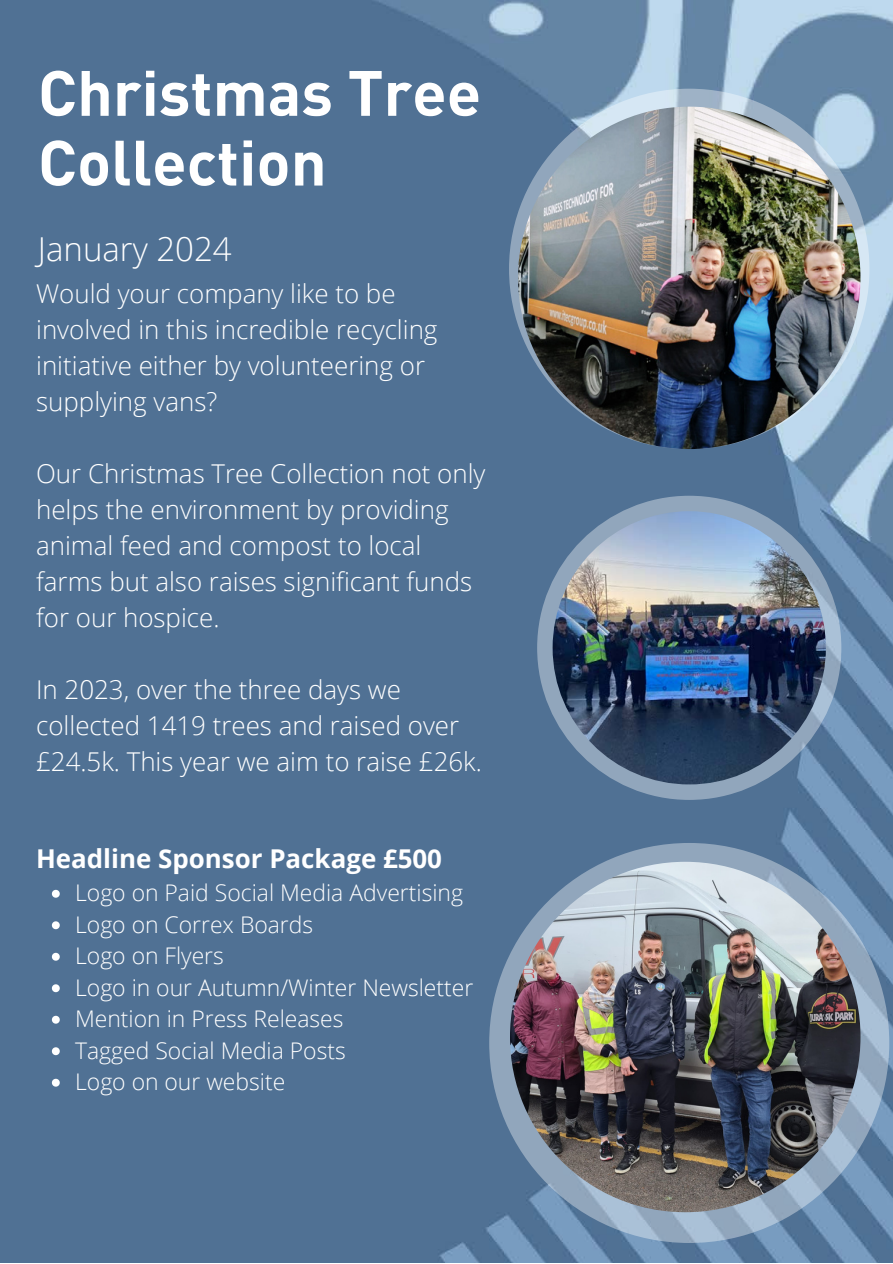
<style>
.page{position:relative;width:893px;height:1264px;background:#fff}
.page>*{position:absolute;margin:0;border:0;box-sizing:border-box;transform-origin:0 0}
.t1{font:700 63px/69.8px "DIN";color:#fff}
.t2{font:300 33px "Open Sans";color:#fff}
.t3{font:300 25.95px/36px "Open Sans";color:#fff}
.t4{font:700 25.95px "Open Sans";color:#fff}
.t5{font:300 22.95px/31.5px "Open Sans";color:#fff}
</style>
<div class="page">
<img style="left:0;top:0;width:892px;height:1262px">
<svg style="left:489px;top:843px;width:400px;height:399px;background:#96acc2"></svg>
<img style="left:510px;top:861px;width:350px;height:351px;border-radius:50%">
<svg style="left:537px;top:495px;width:304px;height:305px;background:#90a5bc"></svg>
<img style="left:552px;top:511px;width:273px;height:273px;border-radius:50%">
<svg style="left:509px;top:89px;width:360px;height:360px;background:#abbecf"></svg>
<img style="left:518px;top:107px;width:342px;height:342px;border-radius:50%">
<svg style="left:52px;top:889px;width:8px;height:8px"></svg>
<svg style="left:52px;top:921px;width:8px;height:8px"></svg>
<svg style="left:52px;top:952px;width:8px;height:8px"></svg>
<svg style="left:52px;top:984px;width:8px;height:8px"></svg>
<svg style="left:52px;top:1015px;width:8px;height:8px"></svg>
<svg style="left:52px;top:1047px;width:8px;height:8px"></svg>
<svg style="left:52px;top:1078px;width:8px;height:8px"></svg>
<h1 class="t1" style="left:38px;top:55px;width:444px">Christmas Tree<br>Collection</h1>
<p class="t2" style="left:38px;top:226px;width:195px">January 2024</p>
<p class="t3" style="left:36px;top:275px;width:403px">Would your company like to be involved in this incredible recycling initiative either by volunteering or supplying vans?</p>
<p class="t3" style="left:36px;top:455px;width:451px">Our Christmas Tree Collection not only helps the environment by providing animal feed and compost to local farms but also raises significant funds for our hospice.</p>
<p class="t3" style="left:36px;top:671px;width:447px">In 2023, over the three days we collected 1419 trees and raised over £24.5k. This year we aim to raise £26k.</p>
<p class="t4" style="left:36px;top:840px;width:407px">Headline Sponsor Package £500</p>
<p class="t5" style="left:75px;top:876px;width:399px">Logo on Paid Social Media Advertising<br>Logo on Correx Boards<br>Logo on Flyers<br>Logo in our Autumn/Winter Newsletter<br>Mention in Press Releases<br>Tagged Social Media Posts<br>Logo on our website</p>
</div>
